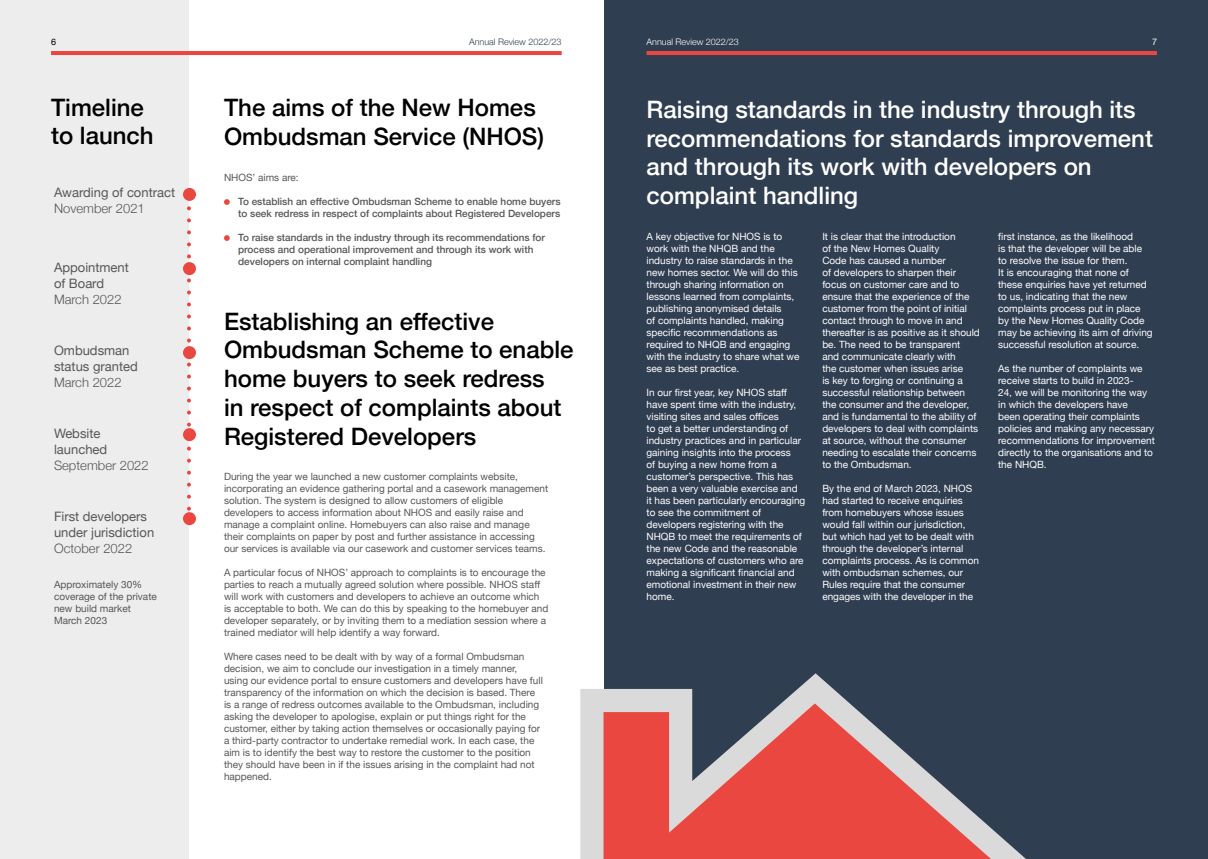
<style>
.page{position:relative;width:1208px;height:859px;background:#fff}
.page>*{position:absolute;margin:0;border:0;box-sizing:border-box;transform-origin:0 0}
.t1{font:500 24px/28.8px "Helvetica Neue";color:#000}
.t2{font:500 24px/28.8px "Helvetica Neue";color:#fff}
.t3{font:13px/15.6px "Helvetica Neue";color:#575756}
.t4{font:300 13px "Helvetica Neue";color:#575756}
.t5{font:10px/12px "Helvetica Neue";color:#fff}
.t6{font:10px/12px "Helvetica Neue";color:#575756}
.t7{font:500 10px/12px "Helvetica Neue";color:#575756}
.t8{font:300 9px "Helvetica Neue";color:#303e51}
.t9{font:300 9px "Helvetica Neue";color:#fff}
.t10{font:9px "Helvetica Neue";color:#000}
.t11{font:9px "Helvetica Neue";color:#fff}
</style>
<div class="page">
<div style="left:604px;top:0;width:604px;height:859px;background:#303e51"></div>
<div style="left:0;top:0;width:189px;height:859px;background:#ededed"></div>
<svg style="left:224px;top:199px;width:6px;height:6px"></svg>
<svg style="left:224px;top:235px;width:6px;height:6px"></svg>
<hr style="left:51px;top:51px;width:510px;height:4px;background:#e94740">
<hr style="left:646px;top:51px;width:511px;height:4px;background:#e94740">
<svg style="left:580px;top:673px;width:446px;height:186px;background:#a86568"></svg>
<div style="left:183px;top:188px;width:13px;height:13px;background:#e94740;border-radius:50%"></div>
<div style="left:183px;top:262px;width:13px;height:13px;background:#e94740;border-radius:50%"></div>
<div style="left:183px;top:346px;width:13px;height:13px;background:#e94740;border-radius:50%"></div>
<div style="left:183px;top:428px;width:13px;height:13px;background:#e94740;border-radius:50%"></div>
<div style="left:183px;top:512px;width:13px;height:13px;background:#e94740;border-radius:50%"></div>
<svg style="left:187px;top:208px;width:4px;height:305px"></svg>
<p class="t10" style="left:51px;top:35px;width:7px">6</p>
<h1 class="t1" style="left:51px;top:91px;width:104px">Timeline to launch</h1>
<h2 class="t3" style="left:54px;top:186px;width:123px">Awarding of contract</h2>
<h2 class="t4" style="left:54px;top:198px;width:92px">November 2021</h2>
<h2 class="t3" style="left:54px;top:261px;width:76px">Appointment of Board</h2>
<h2 class="t4" style="left:54px;top:288px;width:69px">March 2022</h2>
<h2 class="t3" style="left:54px;top:344px;width:85px">Ombudsman status granted</h2>
<h2 class="t4" style="left:54px;top:371px;width:69px">March 2022</h2>
<h2 class="t3" style="left:54px;top:427px;width:55px">Website launched</h2>
<h2 class="t4" style="left:54px;top:454px;width:96px">September 2022</h2>
<h2 class="t3" style="left:54px;top:510px;width:102px">First developers under jurisdiction</h2>
<h2 class="t4" style="left:54px;top:537px;width:80px">October 2022</h2>
<p class="t6" style="left:54px;top:579px;width:104px">Approximately 30% coverage of the private new build market<br>March 2023</p>
<p class="t8" style="left:469px;top:35px;width:94px">Annual Review 2022/23</p>
<p class="t9" style="left:646px;top:34px;width:94px">Annual Review 2022/23</p>
<p class="t11" style="left:1152px;top:36px;width:7px">7</p>
<h1 class="t1" style="left:224px;top:91px;width:322px">The aims of the New Homes<br>Ombudsman Service (NHOS)</h1>
<h1 class="t2" style="left:646px;top:93px;width:508px">Raising standards in the industry through its recommendations for standards improvement and through its work with developers on complaint handling</h1>
<p class="t6" style="left:224px;top:172px;width:76px">NHOS’ aims are:</p>
<p class="t7" style="left:238px;top:195px;width:324px">To establish an effective Ombudsman Scheme to enable home buyers to seek redress in respect of complaints about Registered Developers</p>
<p class="t7" style="left:238px;top:231px;width:308px">To raise standards in the industry through its recommendations for process and operational improvement and through its work with developers on internal complaint handling</p>
<p class="t5" style="left:998px;top:231px;width:156px">first instance, as the likelihood<br>is that the developer will be able to resolve the issue for them.<br>It is encouraging that none of these enquiries have yet returned to us, indicating that the new complaints process put in place by the New Homes Quality Code may be achieving its aim of driving successful resolution at source.</p>
<p class="t5" style="left:998px;top:363px;width:158px">As the number of complaints we receive starts to build in 2023-<br>24, we will be monitoring the way in which the developers have<br>been operating their complaints policies and making any necessary recommendations for improvement directly to the organisations and to the NHQB.</p>
<p class="t5" style="left:646px;top:231px;width:154px">A key objective for NHOS is to work with the NHQB and the industry to raise standards in the new homes sector. We will do this through sharing information on lessons learned from complaints, publishing anonymised details<br>of complaints handled, making specific recommendations as required to NHQB and engaging with the industry to share what we see as best practice.</p>
<p class="t5" style="left:646px;top:387px;width:160px">In our first year, key NHOS staff have spent time with the industry, visiting sites and sales offices<br>to get a better understanding of industry practices and in particular gaining insights into the process<br>of buying a new home from a customer’s perspective. This has been a very valuable exercise and it has been particularly encouraging to see the commitment of developers registering with the<br>NHQB to meet the requirements of the new Code and the reasonable expectations of customers who are making a significant financial and emotional investment in their new home.</p>
<p class="t5" style="left:822px;top:231px;width:159px">It is clear that the introduction<br>of the New Homes Quality<br>Code has caused a number<br>of developers to sharpen their focus on customer care and to ensure that the experience of the customer from the point of initial contact through to move in and thereafter is as positive as it should be. The need to be transparent<br>and communicate clearly with<br>the customer when issues arise<br>is key to forging or continuing a successful relationship between the consumer and the developer, and is fundamental to the ability of developers to deal with complaints at source, without the consumer needing to escalate their concerns to the Ombudsman.</p>
<p class="t5" style="left:822px;top:483px;width:158px">By the end of March 2023, NHOS had started to receive enquiries from homebuyers whose issues would fall within our jurisdiction, but which had yet to be dealt with through the developer’s internal complaints process. As is common with ombudsman schemes, our<br>Rules require that the consumer engages with the developer in the</p>
<h1 class="t1" style="left:224px;top:305px;width:351px">Establishing an effective<br>Ombudsman Scheme to enable home buyers to seek redress<br>in respect of complaints about<br>Registered Developers</h1>
<p class="t6" style="left:224px;top:471px;width:326px">During the year we launched a new customer complaints website, incorporating an evidence gathering portal and a casework management solution. The system is designed to allow customers of eligible developers to access information about NHOS and easily raise and manage a complaint online. Homebuyers can also raise and manage their complaints on paper by post and further assistance in accessing our services is available via our casework and customer services teams.</p>
<p class="t6" style="left:224px;top:567px;width:326px">A particular focus of NHOS’ approach to complaints is to encourage the parties to reach a mutually agreed solution where possible. NHOS staff will work with customers and developers to achieve an outcome which is acceptable to both. We can do this by speaking to the homebuyer and developer separately, or by inviting them to a mediation session where a trained mediator will help identify a way forward.</p>
<p class="t6" style="left:224px;top:651px;width:320px">Where cases need to be dealt with by way of a formal Ombudsman decision, we aim to conclude our investigation in a timely manner, using our evidence portal to ensure customers and developers have full transparency of the information on which the decision is based. There is a range of redress outcomes available to the Ombudsman, including asking the developer to apologise, explain or put things right for the customer, either by taking action themselves or occasionally paying for a third-party contractor to undertake remedial work. In each case, the aim is to identify the best way to restore the customer to the position they should have been in if the issues arising in the complaint had not happened.</p>
</div>
